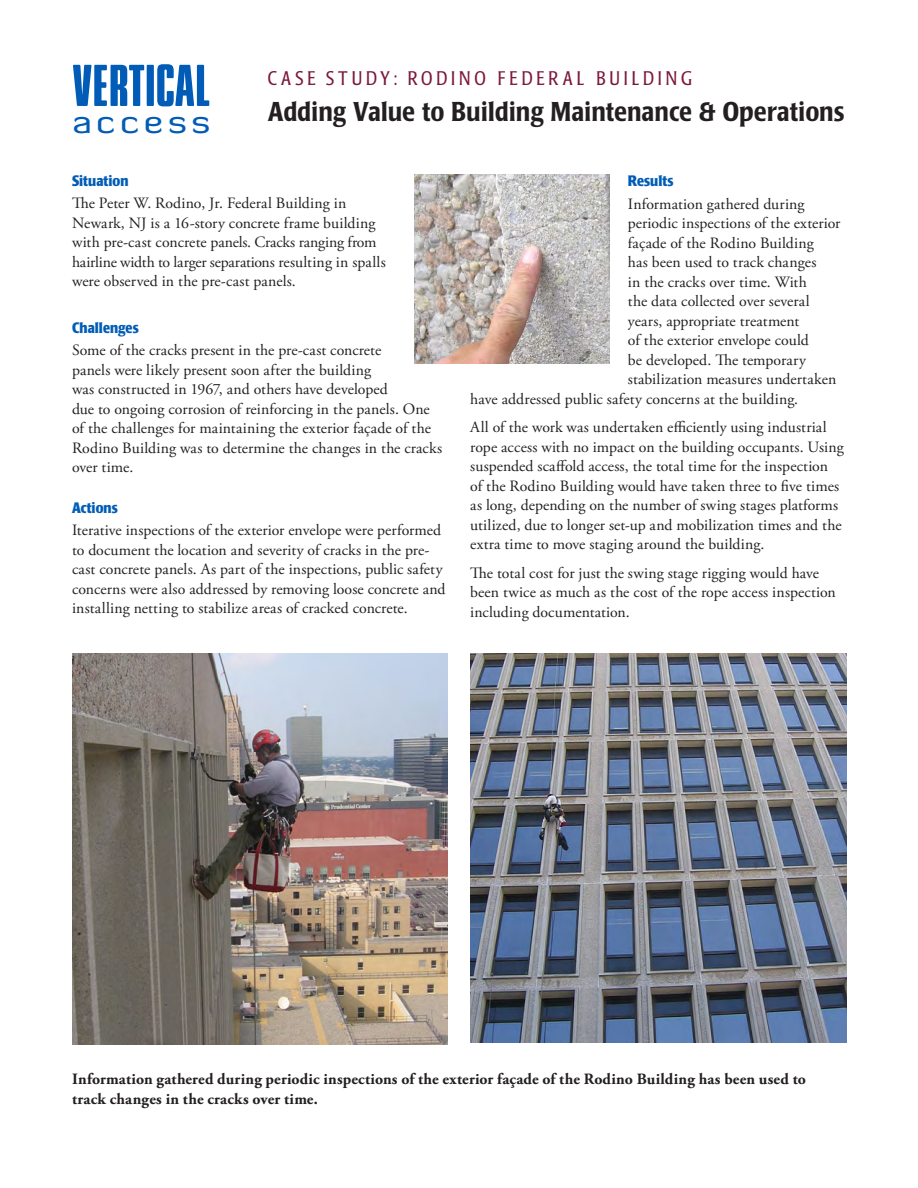
<style>
.page{position:relative;width:918px;height:1188px;background:#fff}
.page>*{position:absolute;margin:0;border:0;box-sizing:border-box;transform-origin:0 0}
.t1{font:50.55px "Soft Press";letter-spacing:.01em;color:#005cb6}
.t2{font:31.65px "Diavlo";letter-spacing:.105em;color:#005cb6;scale:1.25 1}
.TOP_head{font:500 condensed 27px "Poppl Laudatio";letter-spacing:-.005em;color:#231f20}
.heads{font:300 condensed 19.5px "Poppl Laudatio";letter-spacing:.2em;color:#7c173e}
.body_copy{font:15.75px/19.5px "Adobe Garamond Pro";letter-spacing:.005em;color:#231f20}
.heads-2{font:15.75px/19.5px "Adobe Garamond Pro";letter-spacing:.005em;color:#231f20}
.body_copy-2{font:700 15.75px/19.5px "Adobe Garamond Pro";letter-spacing:.015em;color:#231f20}
.heads-3{font:700 condensed 15px "Poppl Laudatio";letter-spacing:.005em;color:#005cb6}
</style>
<div class="page">
<img style="left:470px;top:653px;width:376px;height:390px">
<img style="left:72px;top:653px;width:376px;height:392px">
<img style="left:414px;top:175px;width:196px;height:189px">
<p class="t1" style="left:73px;top:53px;width:138px">VERTICAL</p>
<p class="heads" style="left:268px;top:68px;width:426px">CASE STUDY: RODINO FEDERAL BUILDING</p>
<p class="TOP_head" style="left:268px;top:97px;width:578px">Adding Value to Building Maintenance &amp; Operations</p>
<p class="t2" style="left:72px;top:102px;width:112px">access</p>
<p class="heads-3" style="left:72px;top:172px;width:58px">Situation</p>
<p class="body_copy" style="left:72px;top:194px;width:315px">The Peter W. Rodino, Jr. Federal Building in Newark, NJ is a 16-story concrete frame building with pre-cast concrete panels. Cracks ranging from hairline width to larger separations resulting in spalls were observed in the pre-cast panels.</p>
<p class="heads-3" style="left:72px;top:319px;width:68px">Challenges</p>
<p class="heads-2" style="left:72px;top:341px;width:372px">Some of the cracks present in the pre-cast concrete<br>panels were likely present soon after the building<br>was constructed in 1967, and others have developed<br>due to ongoing corrosion of reinforcing in the panels. One of the challenges for maintaining the exterior façade of the Rodino Building was to determine the changes in the cracks over time.</p>
<p class="heads-3" style="left:72px;top:499px;width:47px">Actions</p>
<p class="body_copy" style="left:72px;top:521px;width:375px">Iterative inspections of the exterior envelope were performed to document the location and severity of cracks in the pre&shy;cast concrete panels. As part of the inspections, public safety concerns were also addressed by removing loose concrete and installing netting to stabilize areas of cracked concrete.</p>
<p class="heads-3" style="left:628px;top:172px;width:47px">Results</p>
<p class="body_copy" style="left:628px;top:194px;width:178px">Information gathered during</p>
<p class="body_copy" style="left:628px;top:214px;width:214px">periodic inspections of the exterior</p>
<p class="body_copy" style="left:628px;top:233px;width:188px">façade of the Rodino Building</p>
<p class="body_copy" style="left:628px;top:253px;width:190px">has been used to track changes</p>
<p class="body_copy" style="left:628px;top:272px;width:181px">in the cracks over time. With</p>
<p class="body_copy" style="left:628px;top:292px;width:183px">the data collected over several</p>
<p class="body_copy" style="left:628px;top:311px;width:173px">years, appropriate treatment</p>
<p class="body_copy" style="left:628px;top:331px;width:183px">of the exterior envelope could</p>
<p class="body_copy" style="left:628px;top:350px;width:180px">be developed. The temporary</p>
<p class="body_copy" style="left:628px;top:370px;width:210px">stabilization measures undertaken</p>
<p class="body_copy" style="left:470px;top:389px;width:330px">have addressed public safety concerns at the building.</p>
<p class="body_copy" style="left:470px;top:418px;width:375px">All of the work was undertaken efficiently using industrial rope access with no impact on the building occupants. Using suspended scaffold access, the total time for the inspection of the Rodino Building would have taken three to five times as long, depending on the number of swing stages platforms utilized, due to longer set-up and mobilization times and the extra time to move staging around the building.</p>
<p class="body_copy" style="left:470px;top:563px;width:367px">The total cost for just the swing stage rigging would have been twice as much as the cost of the rope access inspection including documentation.</p>
<p class="body_copy-2" style="left:72px;top:1070px;width:736px">Information gathered during periodic inspections of the exterior façade of the Rodino Building has been used to track changes in the cracks over time.</p>
</div>
